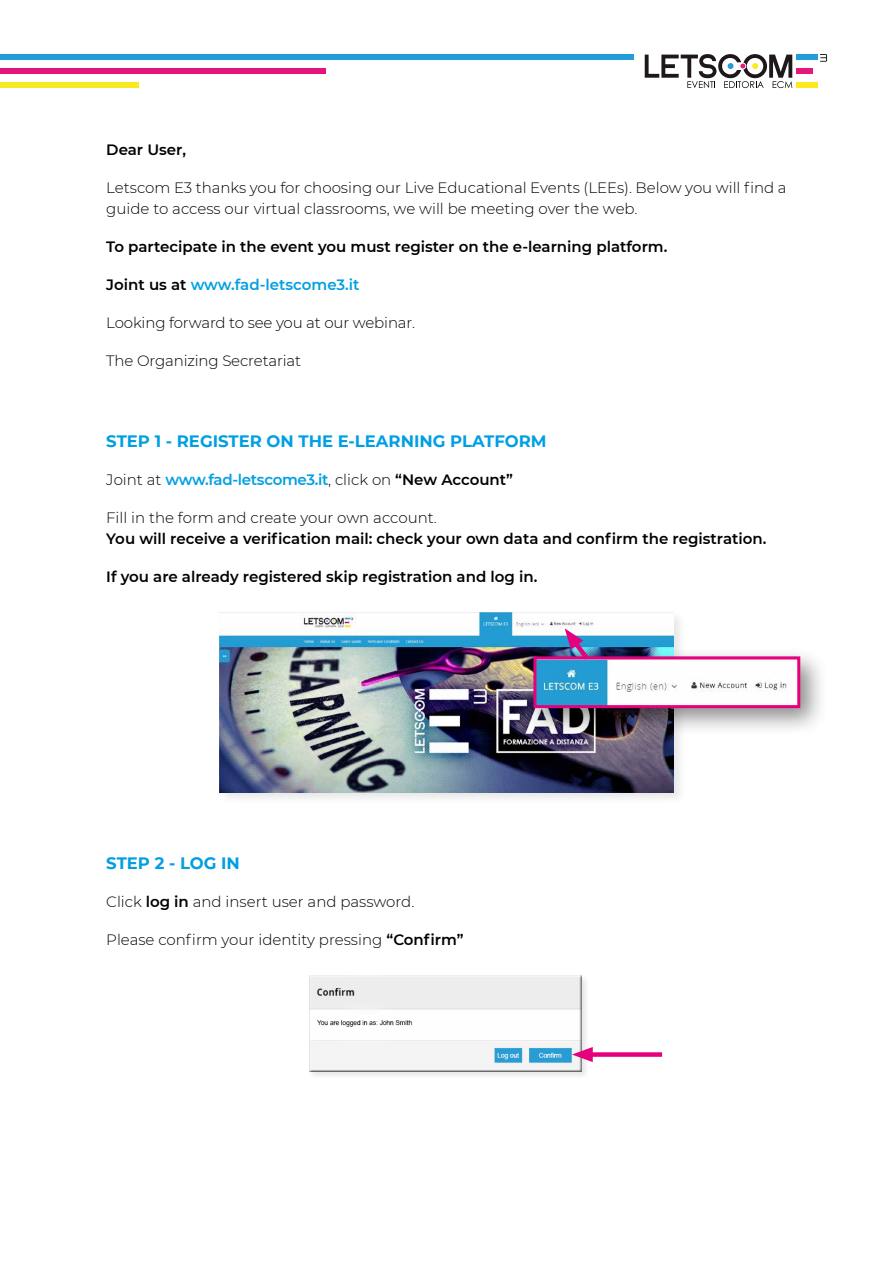
<style>
.page{position:relative;width:893px;height:1263px;background:#fff}
.page>*{position:absolute;margin:0;border:0;box-sizing:border-box;transform-origin:0 0}
.t1{font:700 16.5px "Montserrat";color:#009fe3}
.t2{font:300 15px/21px "Montserrat";color:#000}
.t3{font:600 15px "Montserrat";color:#000}
.t4{font:600 15px "Montserrat";letter-spacing:-.01em;color:#009fe3}
.s1{color:#000}
.s2{font-weight:300;color:#000}
.s3{font-weight:600}
</style>
<div class="page">
<svg style="left:820px;top:54px;width:7px;height:8px"></svg>
<svg style="left:645px;top:54px;width:147px;height:34px"></svg>
<div style="left:796px;top:82px;width:21px;height:6px;background:#fcea1e"></div>
<div style="left:796px;top:68px;width:17px;height:6px;background:#e5177d"></div>
<div style="left:796px;top:54px;width:21px;height:6px;background:#239cd8"></div>
<div style="left:0;top:54px;width:634px;height:6px;background:#239cd8"></div>
<div style="left:0;top:68px;width:326px;height:6px;background:#e4147d"></div>
<div style="left:0;top:82px;width:139px;height:6px;background:#f8ea20"></div>
<div style="left:217px;top:609px;width:470px;height:197px;background:#000;opacity:.1"></div>
<img style="left:220px;top:612px;width:453px;height:180px">
<div style="left:523px;top:646px;width:306px;height:91px;background:#000;opacity:.45"></div>
<img style="left:537px;top:660px;width:259px;height:44px">
<div style="left:533px;top:656px;width:267px;height:52px;border:3px solid #e6007d"></div>
<svg style="left:565px;top:628px;width:28px;height:36px"></svg>
<div style="left:308px;top:974px;width:282px;height:106px;background:#f3f3f3"></div>
<div style="left:309px;top:975px;width:273px;height:97px;background:#000;opacity:.75"></div>
<div style="left:584px;top:1052px;width:78px;height:5px;background:#e6007d"></div>
<svg style="left:572px;top:1047px;width:21px;height:15px"></svg>
<p class="t3" style="left:106px;top:139px;width:81px">Dear User,</p>
<p class="t2" style="left:106px;top:177px;width:682px">Letscom E3 thanks you for choosing our Live Educational Events (LEEs). Below you will find a guide to access our virtual classrooms, we will be meeting over the web.</p>
<p class="t3" style="left:106px;top:236px;width:562px">To partecipate in the event you must register on the e-learning platform.</p>
<p class="t4" style="left:106px;top:274px;width:255px"><span class="s1">Joint us at</span> www.fad-letscome3.it</p>
<p class="t2" style="left:106px;top:312px;width:310px">Looking forward to see you at our webinar.</p>
<p class="t2" style="left:106px;top:350px;width:196px">The Organizing Secretariat</p>
<p class="t1" style="left:106px;top:429px;width:442px">STEP 1 - REGISTER ON THE E-LEARNING PLATFORM</p>
<p class="t4" style="left:106px;top:469px;width:408px"><span class="s2">Joint at</span> www.fad-letscome3.it<span class="s2">, click on</span> <span class="s1">“New Account”</span></p>
<p class="t2" style="left:106px;top:507px;width:332px">Fill in the form and create your own account.</p>
<p class="t3" style="left:106px;top:528px;width:662px">You will receive a verification mail: check your own data and confirm the registration.</p>
<p class="t3" style="left:106px;top:566px;width:433px">If you are already registered skip registration and log in.</p>
<p class="t1" style="left:106px;top:851px;width:135px">STEP 2 - LOG IN</p>
<p class="t2" style="left:106px;top:890px;width:310px">Click <span class="s3">log in</span> and insert user and password.</p>
<p class="t2" style="left:106px;top:928px;width:359px">Please confirm your identity pressing <span class="s3">“Confirm”</span></p>
</div>
